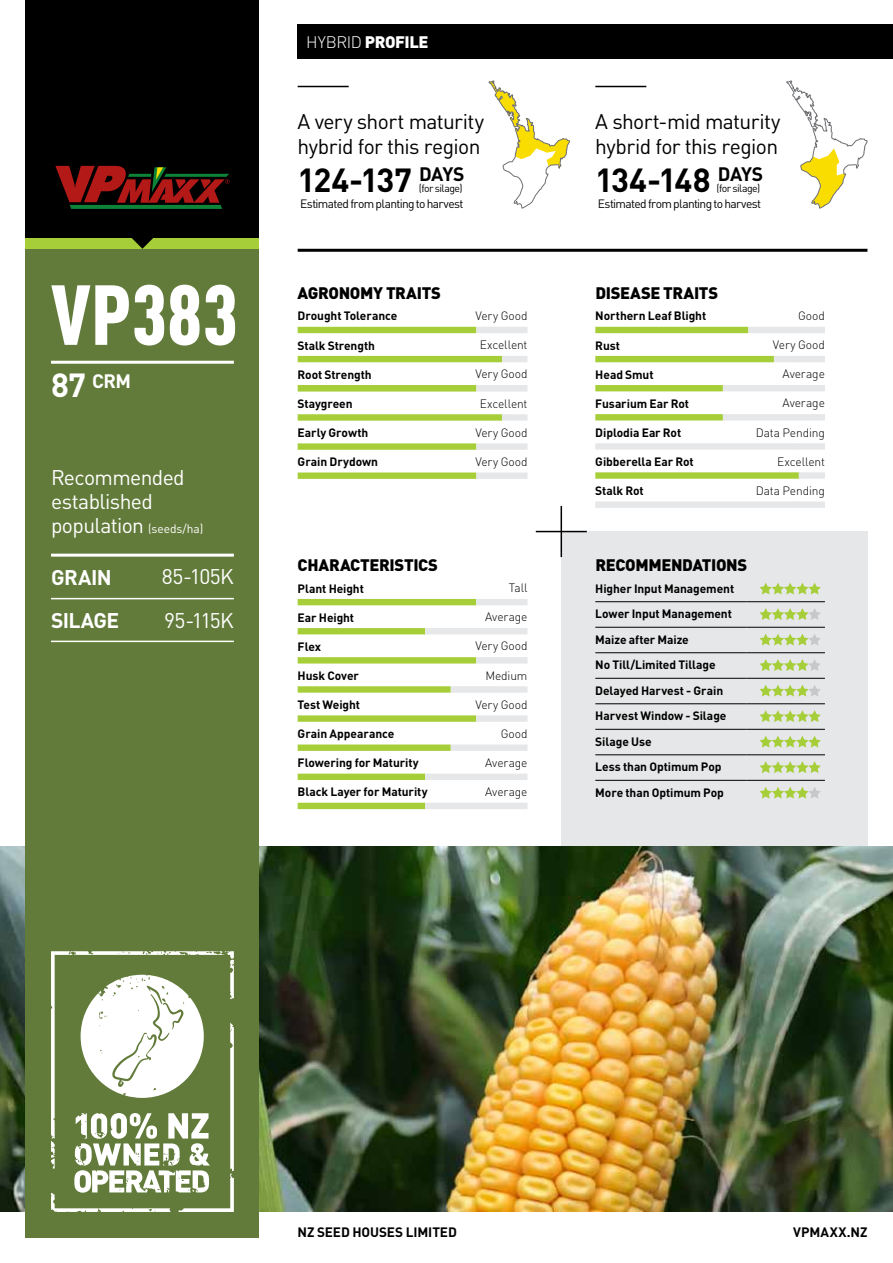
<style>
.page{position:relative;width:893px;height:1263px;background:#fff}
.page>*{position:absolute;margin:0;border:0;box-sizing:border-box;transform-origin:0 0}
.t1{font:900 83.7px "DIN Cond";color:#fff}
.t2{font:700 33px "DIN";letter-spacing:-.035em;color:#000}
.t3{font:21px/25.2px "DIN";letter-spacing:-.03em;color:#000}
.t4{font:21px/24px "DIN";letter-spacing:-.03em;color:#fff}
.t5{font:700 21px "DIN";letter-spacing:-.03em;color:#fff}
.t6{font:700 19.2px "DIN";color:#fff}
.t7{font:900 16.5px "DIN";letter-spacing:-.02em;color:#000}
.t8{font:900 16.5px "DIN";letter-spacing:-.025em;color:#fff}
.t9{font:700 13.5px "DIN";letter-spacing:-.01em;color:#000}
.t10{font:700 13.5px "DIN";letter-spacing:.01em;color:#000}
.t11{font:700 12px/25.5px "DIN";letter-spacing:-.01em;color:#000}
.t12{font:300 12px "DIN";letter-spacing:-.01em;color:#000}
.t13{font:12px "DIN";letter-spacing:-.055em;color:#000}
.t14{font:10.5px "DIN";letter-spacing:-.05em;color:#000}
.s1{font-size:33px}
.s2{font-size:12px}
.s3{font-weight:300}
</style>
<div class="page">
<div style="left:26px;top:0;width:233px;height:240px;background:#000"></div>
<div style="left:561px;top:531px;width:306px;height:315px;background:#e6e7e8"></div>
<img style="left:0;top:846px;width:893px;height:366px">
<div style="left:26px;top:238px;width:233px;height:11px;background:#a6ce39"></div>
<div style="left:26px;top:249px;width:233px;height:988px;background:#627b3a"></div>
<hr style="left:51px;top:361px;width:183px;height:3px;background:#fff">
<hr style="left:51px;top:554px;width:183px;height:3px;background:#fff">
<hr style="left:51px;top:598px;width:183px;height:1px;background:#fff">
<hr style="left:51px;top:641px;width:183px;height:1px;background:#fff">
<svg style="left:298px;top:327px;width:229px;height:152px"></svg>
<svg style="left:595px;top:327px;width:230px;height:181px"></svg>
<svg style="left:298px;top:599px;width:229px;height:210px"></svg>
<hr style="left:595px;top:601px;width:152px;height:1px;background:#000">
<hr style="left:747px;top:601px;width:78px;height:1px;background:#000">
<hr style="left:595px;top:627px;width:152px;height:1px;background:#000">
<hr style="left:747px;top:627px;width:78px;height:1px;background:#000">
<hr style="left:595px;top:652px;width:152px;height:1px;background:#000">
<hr style="left:747px;top:652px;width:78px;height:1px;background:#000">
<hr style="left:595px;top:678px;width:152px;height:1px;background:#000">
<hr style="left:747px;top:678px;width:78px;height:1px;background:#000">
<hr style="left:595px;top:703px;width:152px;height:1px;background:#000">
<hr style="left:747px;top:703px;width:78px;height:1px;background:#000">
<hr style="left:595px;top:729px;width:152px;height:1px;background:#000">
<hr style="left:747px;top:729px;width:78px;height:1px;background:#000">
<hr style="left:595px;top:754px;width:152px;height:1px;background:#000">
<hr style="left:747px;top:754px;width:78px;height:1px;background:#000">
<hr style="left:595px;top:780px;width:152px;height:1px;background:#000">
<hr style="left:747px;top:780px;width:78px;height:1px;background:#000">
<svg style="left:759px;top:583px;width:62px;height:11px"></svg>
<svg style="left:759px;top:608px;width:61px;height:12px"></svg>
<svg style="left:759px;top:634px;width:62px;height:11px"></svg>
<svg style="left:759px;top:659px;width:61px;height:12px"></svg>
<svg style="left:759px;top:685px;width:62px;height:11px"></svg>
<svg style="left:759px;top:710px;width:62px;height:12px"></svg>
<svg style="left:759px;top:736px;width:62px;height:11px"></svg>
<svg style="left:759px;top:761px;width:62px;height:12px"></svg>
<svg style="left:759px;top:787px;width:62px;height:12px"></svg>
<hr style="left:298px;top:86px;width:51px;height:1px;background:#000">
<hr style="left:595px;top:86px;width:51px;height:1px;background:#000">
<hr style="left:298px;top:249px;width:569px;height:3px;background:#000">
<hr style="left:536px;top:531px;width:51px;height:1px;background:#000">
<hr style="left:561px;top:506px;width:1px;height:51px;background:#000">
<svg style="left:489px;top:81px;width:81px;height:127px"></svg>
<svg style="left:786px;top:81px;width:81px;height:127px"></svg>
<div style="left:298px;top:25px;width:595px;height:34px;background:#000"></div>
<svg style="left:55px;top:166px;width:175px;height:42px"></svg>
<svg style="left:131px;top:238px;width:22px;height:11px"></svg>
<svg style="left:51px;top:951px;width:183px;height:261px"></svg>
<h1 class="t1" style="left:51px;top:263px;width:188px">VP383</h1>
<h3 class="t6" style="left:51px;top:368px;width:82px"><span class="s1">87</span> CRM</h3>
<h3 class="t4" style="left:51px;top:465px;width:154px">Recommended established population <span class="s2">(seeds/ha)</span></h3>
<h3 class="t5" style="left:51px;top:563px;width:62px">GRAIN</h3>
<h3 class="t4" style="left:162px;top:564px;width:74px">85-105K</h3>
<h3 class="t5" style="left:51px;top:607px;width:70px">SILAGE</h3>
<h3 class="t4" style="left:164px;top:608px;width:71px">95-115K</h3>
<h3 class="t8" style="left:306px;top:31px;width:124px"><span class="s3">HYBRID</span> PROFILE</h3>
<h3 class="t3" style="left:298px;top:109px;width:188px">A very short maturity hybrid for this region</h3>
<h3 class="t3" style="left:595px;top:109px;width:187px">A short-mid maturity hybrid for this region</h3>
<h2 class="t2" style="left:298px;top:159px;width:168px">124-137 <sup>DAYS</sup></h2>
<h2 class="t2" style="left:595px;top:159px;width:169px">134-148 <sup>DAYS</sup></h2>
<p class="t14" style="left:419px;top:182px;width:45px">(for silage)</p>
<p class="t14" style="left:716px;top:182px;width:45px">(for silage)</p>
<p class="t13" style="left:300px;top:197px;width:165px">Estimated from planting to harvest</p>
<p class="t13" style="left:598px;top:197px;width:165px">Estimated from planting to harvest</p>
<h3 class="t7" style="left:298px;top:282px;width:145px">AGRONOMY TRAITS</h3>
<h3 class="t7" style="left:595px;top:282px;width:124px">DISEASE TRAITS</h3>
<p class="t11" style="left:298px;top:303px;width:101px">Drought Tolerance</p>
<p class="t12" style="left:475px;top:308px;width:54px">Very Good</p>
<p class="t11" style="left:298px;top:332px;width:79px">Stalk Strength</p>
<p class="t12" style="left:480px;top:337px;width:49px">Excellent</p>
<p class="t11" style="left:298px;top:361px;width:76px">Root Strength</p>
<p class="t12" style="left:475px;top:367px;width:54px">Very Good</p>
<p class="t11" style="left:298px;top:390px;width:56px">Staygreen</p>
<p class="t12" style="left:480px;top:396px;width:49px">Excellent</p>
<p class="t11" style="left:298px;top:419px;width:72px">Early Growth</p>
<p class="t12" style="left:475px;top:425px;width:54px">Very Good</p>
<p class="t11" style="left:298px;top:448px;width:82px">Grain Drydown</p>
<p class="t12" style="left:475px;top:454px;width:54px">Very Good</p>
<p class="t11" style="left:595px;top:303px;width:112px">Northern Leaf Blight</p>
<p class="t12" style="left:798px;top:308px;width:28px">Good</p>
<p class="t11" style="left:595px;top:332px;width:26px">Rust</p>
<p class="t12" style="left:773px;top:337px;width:54px">Very Good</p>
<p class="t11" style="left:595px;top:361px;width:60px">Head Smut</p>
<p class="t12" style="left:783px;top:367px;width:44px">Average</p>
<p class="t11" style="left:595px;top:390px;width:95px">Fusarium Ear Rot</p>
<p class="t12" style="left:783px;top:396px;width:44px">Average</p>
<p class="t11" style="left:595px;top:419px;width:87px">Diplodia Ear Rot</p>
<p class="t12" style="left:756px;top:425px;width:71px">Data Pending</p>
<p class="t11" style="left:595px;top:448px;width:100px">Gibberella Ear Rot</p>
<p class="t12" style="left:777px;top:454px;width:49px">Excellent</p>
<p class="t11" style="left:595px;top:477px;width:50px">Stalk Rot</p>
<p class="t12" style="left:756px;top:483px;width:71px">Data Pending</p>
<h3 class="t7" style="left:298px;top:554px;width:142px">CHARACTERISTICS</h3>
<h3 class="t7" style="left:595px;top:554px;width:154px">RECOMMENDATIONS</h3>
<p class="t11" style="left:298px;top:575px;width:68px">Plant Height</p>
<p class="t12" style="left:509px;top:580px;width:20px">Tall</p>
<p class="t11" style="left:298px;top:604px;width:58px">Ear Height</p>
<p class="t12" style="left:485px;top:610px;width:44px">Average</p>
<p class="t11" style="left:298px;top:633px;width:25px">Flex</p>
<p class="t12" style="left:475px;top:639px;width:54px">Very Good</p>
<p class="t11" style="left:298px;top:662px;width:63px">Husk Cover</p>
<p class="t12" style="left:485px;top:668px;width:44px">Medium</p>
<p class="t11" style="left:298px;top:691px;width:64px">Test Weight</p>
<p class="t12" style="left:475px;top:697px;width:54px">Very Good</p>
<p class="t11" style="left:298px;top:720px;width:98px">Grain Appearance</p>
<p class="t12" style="left:501px;top:726px;width:28px">Good</p>
<p class="t11" style="left:298px;top:750px;width:123px">Flowering for Maturity</p>
<p class="t12" style="left:485px;top:755px;width:44px">Average</p>
<p class="t11" style="left:298px;top:779px;width:131px">Black Layer for Maturity</p>
<p class="t12" style="left:485px;top:784px;width:44px">Average</p>
<p class="t11" style="left:595px;top:575px;width:140px">Higher Input Management<br>Lower Input Management<br>Maize after Maize<br>No Till/Limited Tillage<br>Delayed Harvest - Grain<br>Harvest Window - Silage<br>Silage Use<br>Less than Optimum Pop<br>More than Optimum Pop</p>
<p class="t9" style="left:298px;top:1224px;width:161px">NZ SEED HOUSES LIMITED</p>
<p class="t10" style="left:793px;top:1224px;width:76px">VPMAXX.NZ</p>
</div>
